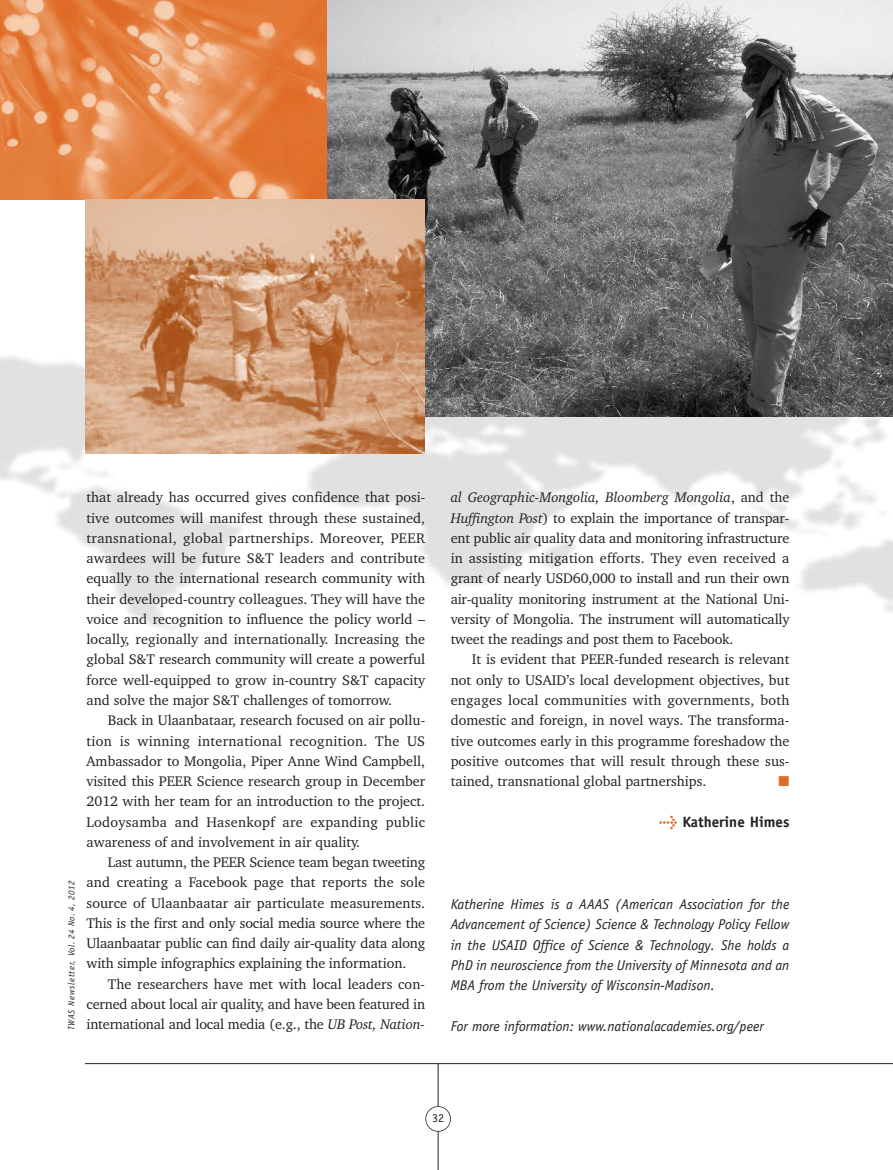
<style>
.page{position:relative;width:893px;height:1170px;background:#fff}
.page>*{position:absolute;margin:0;border:0;box-sizing:border-box;transform-origin:0 0}
.t1{font:700 15px "Officina Sans";color:#231f20}
.t2{font:14.25px/20.2px "Charter BT";color:#231f20;text-align:justify}
.t3{font:italic 14.25px/20.2px "Officina Sans";color:#231f20;text-align:justify}
.t4{font:14.25px "Zapf Dingbats";color:#df6b27}
.t5{font:12px "Officina Sans";color:#231f20}
.t6{font:italic 9px "Officina Sans";letter-spacing:.05em;color:#231f20}
.s1{font-style:italic}
.s2{font-family:"Meta Plus";color:#df6b27}
</style>
<div class="page">
<hr style="left:438px;top:1063px;width:1px;height:106px;background:#231f20">
<div style="left:426px;top:1106px;width:24px;height:25px;background:#fff;border-radius:50%"></div>
<div style="left:425px;top:1106px;width:26px;height:25px;border:2px solid #231f20;border-radius:50%"></div>
<hr style="left:85px;top:1063px;width:808px;height:1px;background:#231f20">
<img style="left:0;top:0;width:327px;height:200px">
<img style="left:327px;top:0;width:566px;height:417px">
<img style="left:85px;top:200px;width:340px;height:254px">
<p class="t6" style="left:68px;top:1030px;width:151px;rotate:-90deg">TWAS Newsletter, Vol. 24 No. 4, 2012</p>
<p class="t2" style="left:87px;top:488px;width:340px">that already has occurred gives confidence that posi&shy;tive outcomes will manifest through these sustained, transnational, global partnerships. Moreover, PEER awardees will be future S&amp;T leaders and contribute equally to the international research community with their developed-country colleagues. They will have the voice and recognition to influence the policy world – locally, regionally and internationally. Increasing the global S&amp;T research community will create a powerful force well-equipped to grow in-country S&amp;T capacity and solve the major S&amp;T challenges of tomorrow.</p>
<p class="t2" style="left:87px;top:711px;width:340px;text-indent:21px">Back in Ulaanbataar, research focused on air pollu&shy;tion is winning international recognition. The US Ambassador to Mongolia, Piper Anne Wind Campbell, visited this PEER Science research group in December 2012 with her team for an introduction to the project.<br>Lodoysamba and Hasenkopf are expanding public awareness of and involvement in air quality.</p>
<p class="t2" style="left:87px;top:853px;width:340px;text-indent:21px">Last autumn, the PEER Science team began tweeting and creating a Facebook page that reports the sole source of Ulaanbaatar air particulate measurements.<br>This is the first and only social media source where the Ulaanbaatar public can find daily air-quality data along with simple infographics explaining the information.</p>
<p class="t2" style="left:87px;top:974px;width:340px;text-indent:21px">The researchers have met with local leaders con&shy;cerned about local air quality, and have been featured in international and local media (e.g., the <span class="s1">UB Post, Nation-</span></p>
<p class="t2" style="left:451px;top:488px;width:340px"><span class="s1">al Geographic-Mongolia, Bloomberg Mongolia</span>, and the <span class="s1">Huffington Post</span>) to explain the importance of transpar&shy;ent public air quality data and monitoring infrastructure in assisting mitigation efforts. They even received a grant of nearly USD60,000 to install and run their own air-quality monitoring instrument at the National Uni&shy;versity of Mongolia. The instrument will automatically tweet the readings and post them to Facebook.</p>
<p class="t2" style="left:451px;top:650px;width:340px;text-indent:21px">It is evident that PEER-funded research is relevant not only to USAID’s local development objectives, but engages local communities with governments, both domestic and foreign, in novel ways. The transforma&shy;tive outcomes early in this programme foreshadow the positive outcomes that will result through these sus&shy;tained, transnational global partnerships.</p>
<p class="t4" style="left:779px;top:772px;width:12px">■</p>
<p class="t1" style="left:659px;top:816px;width:132px"><span class="s2">&gt;</span> Katherine Himes</p>
<p class="t3" style="left:451px;top:895px;width:340px">Katherine Himes is a AAAS (American Association for the Advancement of Science) Science &amp; Technology Policy Fellow in the USAID Office of Science &amp; Technology. She holds a PhD in neuroscience from the University of Minnesota and an MBA from the University of Wisconsin-Madison.</p>
<p class="t3" style="left:451px;top:1016px;width:314px">For more information: www.nationalacademies.org/peer</p>
<p class="t5" style="left:432px;top:1113px;width:13px">32</p>
</div>
